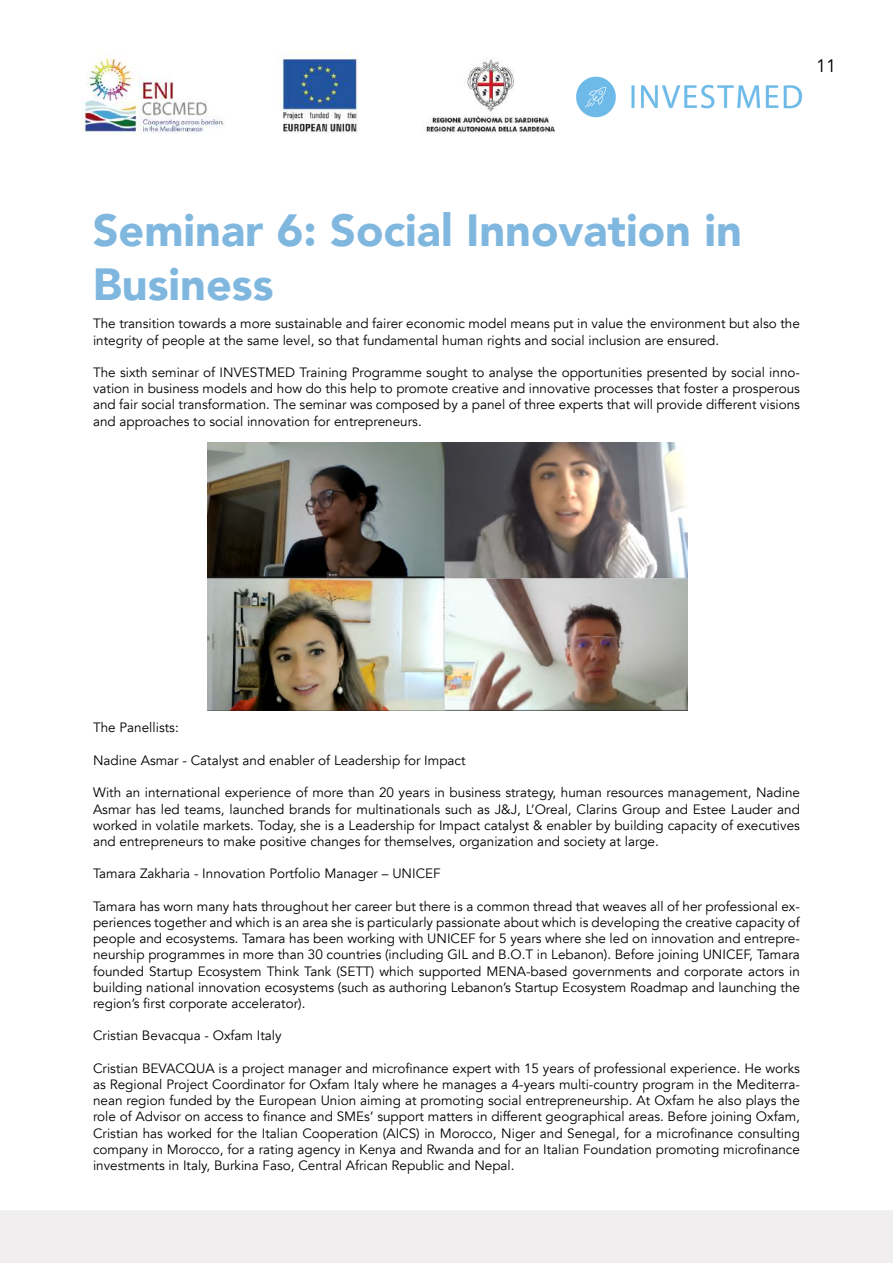
<style>
.page{position:relative;width:893px;height:1263px;background:#fff}
.page>*{position:absolute;margin:0;border:0;box-sizing:border-box;transform-origin:0 0}
.t1{font:900 45px/54px "Avenir";color:#80b7df}
.t2{font:18px "Avenir";color:#000}
.t3{font:13.5px/16.2px "Avenir";color:#000;text-align:justify}
</style>
<div class="page">
<img style="left:82px;top:53px;width:473px;height:81px">
<img style="left:576px;top:76px;width:227px;height:42px">
<div style="left:0;top:1210px;width:893px;height:53px;background:#f0eeee"></div>
<img style="left:207px;top:442px;width:480px;height:269px">
<h2 class="t2" style="left:816px;top:55px;width:22px">11</h2>
<h1 class="t1" style="left:93px;top:202px;width:651px">Seminar 6: Social Innovation in<br>Business</h1>
<p class="t3" style="left:93px;top:316px;width:708px">The transition towards a more sustainable and fairer economic model means put in value the environment but also the integrity of people at the same level, so that fundamental human rights and social inclusion are ensured.</p>
<p class="t3" style="left:93px;top:364px;width:708px">The sixth seminar of INVESTMED Training Programme sought to analyse the opportunities presented by social inno&shy;vation in business models and how do this help to promote creative and innovative processes that foster a prosperous and fair social transformation. The seminar was composed by a panel of three experts that will provide different visions and approaches to social innovation for entrepreneurs.</p>
<p class="t3" style="left:93px;top:720px;width:87px">The Panellists:</p>
<p class="t3" style="left:93px;top:752px;width:374px">Nadine Asmar - Catalyst and enabler of Leadership for Impact</p>
<p class="t3" style="left:93px;top:785px;width:708px">With an international experience of more than 20 years in business strategy, human resources management, Nadine Asmar has led teams, launched brands for multinationals such as J&amp;J, L’Oreal, Clarins Group and Estee Lauder and worked in volatile markets. Today, she is a Leadership for Impact catalyst &amp; enabler by building capacity of executives and entrepreneurs to make positive changes for themselves, organization and society at large.</p>
<p class="t3" style="left:93px;top:866px;width:349px">Tamara Zakharia - Innovation Portfolio Manager – UNICEF</p>
<p class="t3" style="left:93px;top:898px;width:708px">Tamara has worn many hats throughout her career but there is a common thread that weaves all of her professional ex&shy;periences together and which is an area she is particularly passionate about which is developing the creative capacity of people and ecosystems. Tamara has been working with UNICEF for 5 years where she led on innovation and entrepre&shy;neurship programmes in more than 30 countries (including GIL and B.O.T in Lebanon). Before joining UNICEF, Tamara founded Startup Ecosystem Think Tank (SETT) which supported MENA-based governments and corporate actors in building national innovation ecosystems (such as authoring Lebanon’s Startup Ecosystem Roadmap and launching the region’s first corporate accelerator).</p>
<p class="t3" style="left:93px;top:1028px;width:190px">Cristian Bevacqua - Oxfam Italy</p>
<p class="t3" style="left:93px;top:1060px;width:708px">Cristian BEVACQUA is a project manager and microfinance expert with 15 years of professional experience. He works as Regional Project Coordinator for Oxfam Italy where he manages a 4-years multi-country program in the Mediterra&shy;nean region funded by the European Union aiming at promoting social entrepreneurship. At Oxfam he also plays the role of Advisor on access to finance and SMEs’ support matters in different geographical areas. Before joining Oxfam, Cristian has worked for the Italian Cooperation (AICS) in Morocco, Niger and Senegal, for a microfinance consulting company in Morocco, for a rating agency in Kenya and Rwanda and for an Italian Foundation promoting microfinance investments in Italy, Burkina Faso, Central African Republic and Nepal.</p>
</div>
